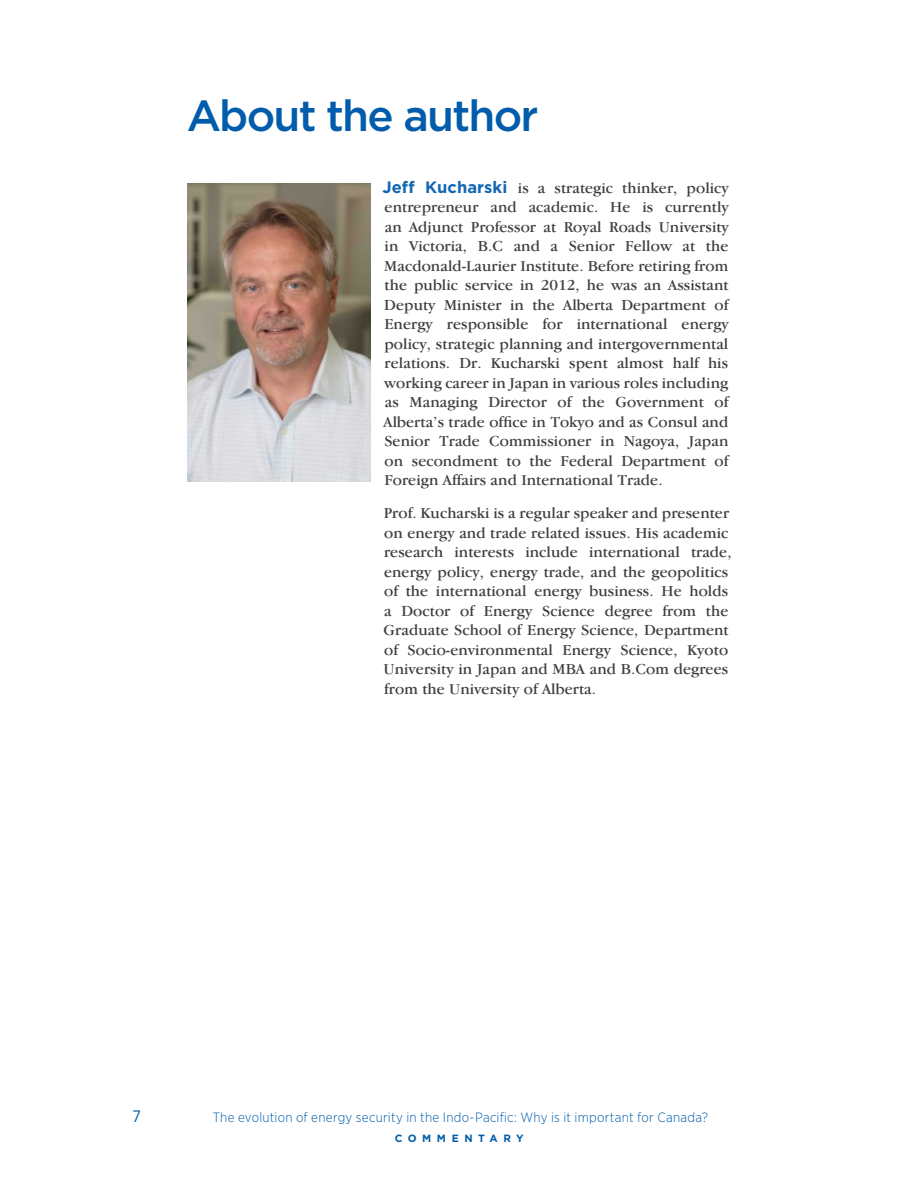
<style>
.page{position:relative;width:918px;height:1188px;background:#fff}
.page>*{position:absolute;margin:0;border:0;box-sizing:border-box;transform-origin:0 0}
.H-1{font:500 43.5px "Gotham";letter-spacing:-.04em;color:#015dab}
.t1{font:16.5px "Gotham Narrow";color:#015dab}
.Body_garamond_10_5_1{font:15.75px/19.5px "Garamond IT Cby BT";letter-spacing:.005em;color:#3e3e3f;text-align:justify}
.t2{font:300 13.5px "Gotham Narrow";letter-spacing:.02em;color:#015dab}
.t3{font:700 10.5px "Gotham";letter-spacing:.52em;color:#015dab}
.s1{font-family:"Gotham";font-weight:700;font-size:16.5px;color:#1467b1}
</style>
<div class="page">
<img style="left:188px;top:183px;width:182px;height:299px">
<p class="H-1" style="left:187px;top:91px;width:353px">About the author</p>
<p class="Body_garamond_10_5_1" style="left:382px;top:178px;width:348px"><span class="s1">Jeff Kucharski</span> is a strategic thinker, policy entrepreneur and academic. He is currently an Adjunct Professor at Royal Roads University in Victoria, B.C and a Senior Fellow at the Macdonald-Laurier Institute. Before retiring from the public service in 2012, he was an Assistant Deputy Minister in the Alberta Department of Energy responsible for international energy policy, strategic planning and intergovernmental relations. Dr. Kucharski spent almost half his working career in Japan in various roles including as Managing Director of the Government of Alberta’s trade office in Tokyo and as Consul and Senior Trade Commissioner in Nagoya, Japan on secondment to the Federal Department of Foreign Affairs and International Trade.</p>
<p class="Body_garamond_10_5_1" style="left:384px;top:503px;width:350px;text-align:left">Prof. Kucharski is a regular speaker and presenter on energy and trade related issues. His academic research interests include international trade, energy policy, energy trade, and the geopolitics of the international energy business. He holds a Doctor of Energy Science degree from the Graduate School of Energy Science, Department of Socio-environmental Energy Science, Kyoto University in Japan and MBA and B.Com degrees from the University of Alberta.</p>
<p class="t1" style="left:132px;top:1106px;width:10px">7</p>
<p class="t2" style="left:213px;top:1109px;width:497px">The evolution of energy security in the Indo-Pacific: Why is it important for Canada?</p>
<p class="t3" style="left:395px;top:1132px;width:130px">COMMENTARY</p>
</div>
